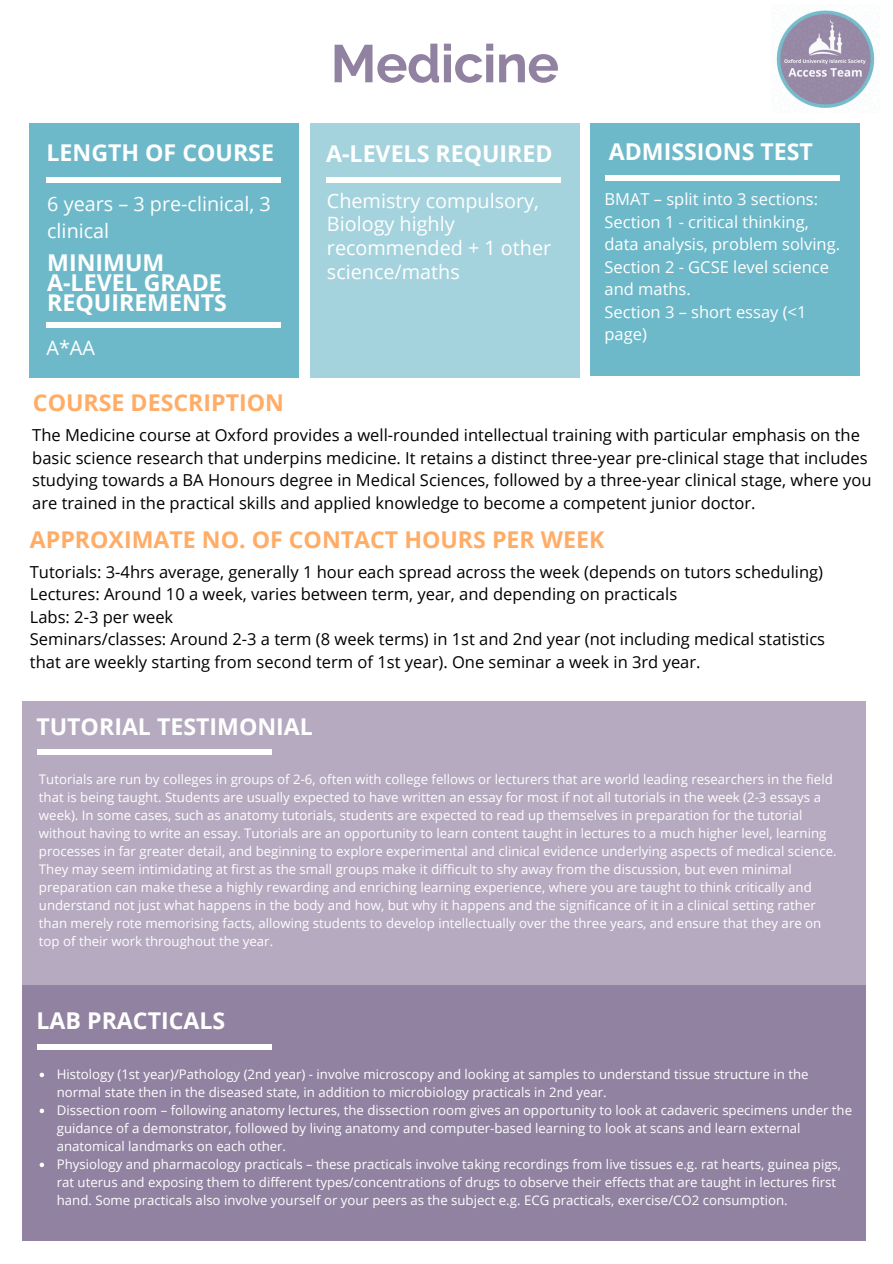
<style>
.page{position:relative;width:893px;height:1264px;background:#fff}
.page>*{position:absolute;margin:0;border:0;box-sizing:border-box;transform-origin:0 0}
.t1{font:700 52.95px "Raleway";letter-spacing:-.01em;color:#9282a1}
.t2{font:700 23.1px/20.2px "Open Sans";color:#fff}
.t3{font:700 23.1px "Open Sans";color:#ffad66}
.t4{font:19.8px/23.5px "Open Sans";color:#fff}
.t5{font:16.5px/22.5px "Open Sans";color:#000}
.t6{font:16.5px/22.5px "Open Sans";color:#fff}
.t7{font:13.2px/18px "Open Sans";color:#fff}
</style>
<div class="page">
<div style="left:30px;top:123px;width:269px;height:255px;background:#6eb9c9"></div>
<div style="left:310px;top:123px;width:269px;height:255px;background:#a5d3dd"></div>
<div style="left:590px;top:123px;width:269px;height:252px;background:#6eb9c9"></div>
<div style="left:46px;top:177px;width:234px;height:5px;background:#fff"></div>
<div style="left:605px;top:175px;width:234px;height:6px;background:#fff"></div>
<div style="left:326px;top:177px;width:234px;height:6px;background:#fff"></div>
<div style="left:46px;top:323px;width:234px;height:5px;background:#fff"></div>
<div style="left:23px;top:702px;width:842px;height:283px;background:#b5aabf"></div>
<div style="left:37px;top:749px;width:234px;height:6px;background:#fff"></div>
<div style="left:23px;top:985px;width:842px;height:255px;background:#9282a1"></div>
<div style="left:37px;top:1044px;width:234px;height:5px;background:#fff"></div>
<svg style="left:40px;top:1072px;width:4px;height:5px"></svg>
<svg style="left:40px;top:1108px;width:4px;height:5px"></svg>
<svg style="left:40px;top:1162px;width:4px;height:5px"></svg>
<img style="left:776px;top:10px;width:99px;height:98px">
<p class="t1" style="left:330px;top:32px;width:230px">Medicine</p>
<p class="t2" style="left:326px;top:143px;width:228px">A-LEVELS REQUIRED</p>
<p class="t2" style="left:608px;top:141px;width:206px">ADMISSIONS TEST</p>
<p class="t4" style="left:327px;top:188px;width:226px">Chemistry compulsory,<br>Biology highly recommended + 1 other</p>
<p class="t2" style="left:46px;top:142px;width:229px">LENGTH OF COURSE</p>
<p class="t6" style="left:604px;top:188px;width:237px">BMAT – split into 3 sections:<br>Section 1 - critical thinking, data analysis, problem solving.</p>
<p class="t6" style="left:604px;top:255px;width:226px">Section 2 - GCSE level science and maths.</p>
<p class="t6" style="left:604px;top:300px;width:203px">Section 3 – short essay (&lt;1 page)</p>
<p class="t4" style="left:47px;top:190px;width:225px;line-height:27px">6 years – 3 pre-clinical, 3 clinical</p>
<p class="t2" style="left:47px;top:252px;width:119px">MINIMUM</p>
<p class="t4" style="left:327px;top:259px;width:134px">science/maths</p>
<p class="t2" style="left:47px;top:272px;width:181px">A-LEVEL GRADE<br>REQUIREMENTS</p>
<p class="t4" style="left:46px;top:335px;width:50px">A*AA</p>
<p class="t3" style="left:33px;top:386px;width:252px">COURSE DESCRIPTION</p>
<p class="t5" style="left:32px;top:424px;width:840px">The Medicine course at Oxford provides a well-rounded intellectual training with particular emphasis on the basic science research that underpins medicine. It retains a distinct three-year pre-clinical stage that includes studying towards a BA Honours degree in Medical Sciences, followed by a three-year clinical stage, where you are trained in the practical skills and applied knowledge to become a competent junior doctor.</p>
<p class="t3" style="left:30px;top:523px;width:576px">APPROXIMATE NO. OF CONTACT HOURS PER WEEK</p>
<p class="t5" style="left:30px;top:560px;width:794px">Tutorials: 3-4hrs average, generally 1 hour each spread across the week (depends on tutors scheduling)</p>
<p class="t5" style="left:30px;top:582px;width:648px">Lectures: Around 10 a week, varies between term, year, and depending on practicals</p>
<p class="t5" style="left:30px;top:605px;width:145px">Labs: 2-3 per week</p>
<p class="t5" style="left:30px;top:627px;width:796px">Seminars/classes: Around 2-3 a term (8 week terms) in 1st and 2nd year (not including medical statistics that are weekly starting from second term of 1st year). One seminar a week in 3rd year.</p>
<p class="t2" style="left:36px;top:715px;width:278px">TUTORIAL TESTIMONIAL</p>
<p class="t7" style="left:39px;top:770px;width:799px">Tutorials are run by colleges in groups of 2-6, often with college fellows or lecturers that are world leading researchers in the field that is being taught. Students are usually expected to have written an essay for most if not all tutorials in the week (2-3 essays a week). In some cases, such as anatomy tutorials, students are expected to read up themselves in preparation for the tutorial without having to write an essay. Tutorials are an opportunity to learn content taught in lectures to a much higher level, learning processes in far greater detail, and beginning to explore experimental and clinical evidence underlying aspects of medical science.<br>They may seem intimidating at first as the small groups make it difficult to shy away from the discussion, but even minimal preparation can make these a highly rewarding and enriching learning experience, where you are taught to think critically and understand not just what happens in the body and how, but why it happens and the significance of it in a clinical setting rather than merely rote memorising facts, allowing students to develop intellectually over the three years, and ensure that they are on top of their work throughout the year.</p>
<p class="t2" style="left:37px;top:1010px;width:190px">LAB PRACTICALS</p>
<p class="t7" style="left:57px;top:1065px;width:753px">Histology (1st year)/Pathology (2nd year) - involve microscopy and looking at samples to understand tissue structure in the normal state then in the diseased state, in addition to microbiology practicals in 2nd year.</p>
<p class="t7" style="left:57px;top:1101px;width:796px">Dissection room – following anatomy lectures, the dissection room gives an opportunity to look at cadaveric specimens under the guidance of a demonstrator, followed by living anatomy and computer-based learning to look at scans and learn external anatomical landmarks on each other.</p>
<p class="t7" style="left:57px;top:1155px;width:785px">Physiology and pharmacology practicals – these practicals involve taking recordings from live tissues e.g. rat hearts, guinea pigs, rat uterus and exposing them to different types/concentrations of drugs to observe their effects that are taught in lectures first hand. Some practicals also involve yourself or your peers as the subject e.g. ECG practicals, exercise/CO2 consumption.</p>
</div>
